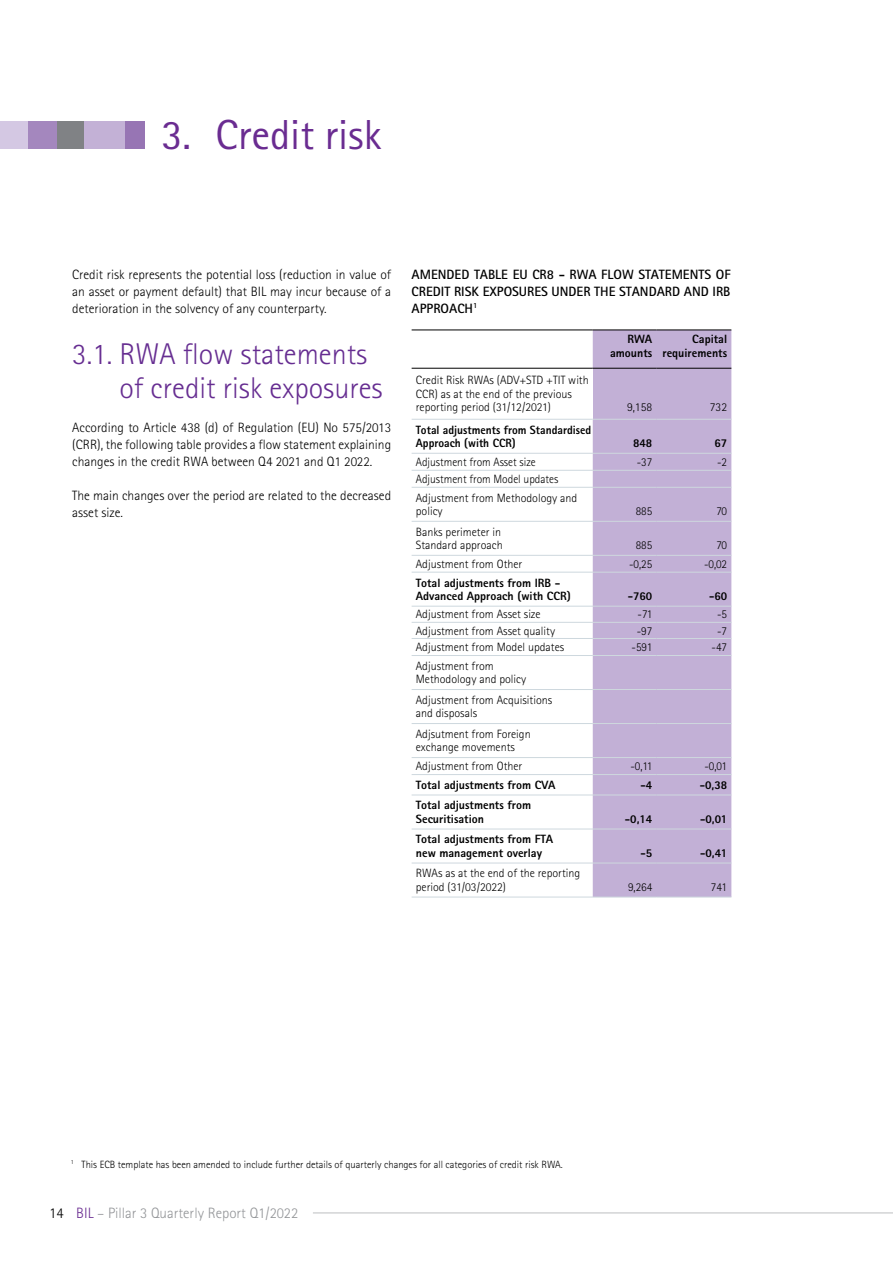
<style>
.page{position:relative;width:893px;height:1263px;background:#fff}
.page>*{position:absolute;margin:0;border:0;box-sizing:border-box;transform-origin:0 0}
.t1{font:42px "Rotis Sans Serif Std";color:#6a2c91}
.t2{font:300 30px/34px "Rotis Sans Serif Std";color:#662d91}
.t3{font:300 15px "Rotis Sans Serif Std";color:#939598}
.t4{font:300 15px "Rotis Sans Serif Std";color:#000}
.t5{font:300 13.5px/17px "Rotis Sans Serif Std";color:#000;text-align:justify}
.t6{font:700 13.5px/17px "Rotis Sans Serif Std";color:#000;text-align:justify}
.t7{font:300 12px/13.5px "Rotis Sans Serif Std";color:#000}
.t8{font:800 12px/13.5px "Rotis Sans Serif Std";color:#000}
.t9{font:300 12px/18.8px "Rotis Sans Serif Std";color:#000;scale:.96 1}
.t10{font:800 12px/13.5px "Rotis Sans Serif Std";color:#000;scale:.96 1}
.t11{font:300 10.5px "Rotis Sans Serif Std";color:#000}
.s1{color:#6a2c91}
</style>
<div class="page">
<hr style="left:313px;top:1212px;width:580px;height:1px;background:#bcbec0">
<div style="left:125px;top:121px;width:20px;height:28px;background:#9775b4"></div>
<div style="left:83px;top:121px;width:42px;height:28px;background:#c3b1d6"></div>
<div style="left:0;top:121px;width:28px;height:28px;background:#d4c8e3"></div>
<div style="left:28px;top:121px;width:29px;height:28px;background:#a487be"></div>
<div style="left:57px;top:121px;width:26px;height:28px;background:#808285"></div>
<svg style="left:412px;top:331px;width:181px;height:498px"></svg>
<div style="left:593px;top:331px;width:138px;height:566px;background:#c2b0d6"></div>
<div style="left:412px;top:368px;width:181px;height:51px;background:#fff"></div>
<hr style="left:412px;top:863px;width:181px;height:1px;background:#ced8de">
<hr style="left:593px;top:863px;width:64px;height:1px;background:#ced8de">
<hr style="left:657px;top:863px;width:74px;height:1px;background:#ced8de">
<hr style="left:412px;top:897px;width:181px;height:1px;background:#ced8de">
<hr style="left:593px;top:897px;width:64px;height:1px;background:#ced8de">
<hr style="left:657px;top:897px;width:74px;height:1px;background:#ced8de">
<hr style="left:412px;top:419px;width:181px;height:1px;background:#ced8de">
<hr style="left:593px;top:419px;width:64px;height:1px;background:#ced8de">
<hr style="left:657px;top:419px;width:74px;height:1px;background:#ced8de">
<hr style="left:412px;top:453px;width:181px;height:1px;background:#ced8de">
<hr style="left:593px;top:453px;width:64px;height:1px;background:#ced8de">
<hr style="left:657px;top:453px;width:74px;height:1px;background:#ced8de">
<hr style="left:412px;top:470px;width:181px;height:1px;background:#ced8de">
<hr style="left:593px;top:470px;width:64px;height:1px;background:#ced8de">
<hr style="left:657px;top:470px;width:74px;height:1px;background:#ced8de">
<hr style="left:412px;top:330px;width:181px;height:1px;background:#000">
<hr style="left:593px;top:330px;width:64px;height:1px;background:#000">
<hr style="left:657px;top:330px;width:74px;height:1px;background:#000">
<hr style="left:412px;top:368px;width:181px;height:1px;background:#000">
<hr style="left:593px;top:368px;width:64px;height:1px;background:#000">
<hr style="left:657px;top:368px;width:74px;height:1px;background:#000">
<hr style="left:412px;top:487px;width:181px;height:1px;background:#ced8de">
<hr style="left:593px;top:487px;width:64px;height:1px;background:#ced8de">
<hr style="left:657px;top:487px;width:74px;height:1px;background:#ced8de">
<hr style="left:412px;top:521px;width:181px;height:1px;background:#ced8de">
<hr style="left:593px;top:521px;width:64px;height:1px;background:#ced8de">
<hr style="left:657px;top:521px;width:74px;height:1px;background:#ced8de">
<hr style="left:412px;top:555px;width:181px;height:1px;background:#ced8de">
<hr style="left:593px;top:555px;width:64px;height:1px;background:#ced8de">
<hr style="left:657px;top:555px;width:74px;height:1px;background:#ced8de">
<hr style="left:412px;top:572px;width:181px;height:1px;background:#ced8de">
<hr style="left:593px;top:572px;width:64px;height:1px;background:#ced8de">
<hr style="left:657px;top:572px;width:74px;height:1px;background:#ced8de">
<hr style="left:412px;top:606px;width:181px;height:1px;background:#ced8de">
<hr style="left:593px;top:606px;width:64px;height:1px;background:#ced8de">
<hr style="left:657px;top:606px;width:74px;height:1px;background:#ced8de">
<hr style="left:412px;top:622px;width:181px;height:1px;background:#ced8de">
<hr style="left:412px;top:638px;width:181px;height:1px;background:#ced8de">
<hr style="left:412px;top:655px;width:181px;height:1px;background:#ced8de">
<hr style="left:412px;top:723px;width:181px;height:1px;background:#ced8de">
<hr style="left:412px;top:757px;width:181px;height:1px;background:#ced8de">
<hr style="left:593px;top:622px;width:64px;height:1px;background:#ced8de">
<hr style="left:657px;top:622px;width:74px;height:1px;background:#ced8de">
<hr style="left:593px;top:638px;width:64px;height:1px;background:#ced8de">
<hr style="left:657px;top:638px;width:74px;height:1px;background:#ced8de">
<hr style="left:593px;top:655px;width:64px;height:1px;background:#ced8de">
<hr style="left:657px;top:655px;width:74px;height:1px;background:#ced8de">
<hr style="left:593px;top:723px;width:64px;height:1px;background:#ced8de">
<hr style="left:657px;top:723px;width:74px;height:1px;background:#ced8de">
<hr style="left:593px;top:757px;width:64px;height:1px;background:#ced8de">
<hr style="left:657px;top:757px;width:74px;height:1px;background:#ced8de">
<hr style="left:412px;top:689px;width:181px;height:1px;background:#ced8de">
<hr style="left:593px;top:689px;width:64px;height:1px;background:#ced8de">
<hr style="left:657px;top:689px;width:74px;height:1px;background:#ced8de">
<hr style="left:412px;top:774px;width:181px;height:1px;background:#ced8de">
<hr style="left:593px;top:774px;width:64px;height:1px;background:#ced8de">
<hr style="left:657px;top:774px;width:74px;height:1px;background:#ced8de">
<hr style="left:412px;top:795px;width:181px;height:1px;background:#ced8de">
<hr style="left:593px;top:795px;width:64px;height:1px;background:#ced8de">
<hr style="left:657px;top:795px;width:74px;height:1px;background:#ced8de">
<hr style="left:412px;top:829px;width:181px;height:1px;background:#ced8de">
<hr style="left:593px;top:829px;width:64px;height:1px;background:#ced8de">
<hr style="left:657px;top:829px;width:74px;height:1px;background:#ced8de">
<h1 class="t1" style="left:162px;top:110px;width:221px">3. Credit risk</h1>
<p class="t5" style="left:72px;top:266px;width:320px">Credit risk represents the potential loss (reduction in value of an asset or payment default) that BIL may incur because of a deterioration in the solvency of any counterparty.</p>
<h2 class="t2" style="left:119px;top:337px;width:265px;text-indent:-47px">3.1. RWA flow statements of credit risk exposures</h2>
<p class="t5" style="left:72px;top:419px;width:320px">According to Article 438 (d) of Regulation (EU) No 575/2013 (CRR), the following table provides a flow statement explaining changes in the credit RWA between Q4 2021 and Q1 2022.</p>
<p class="t5" style="left:72px;top:487px;width:320px">The main changes over the period are related to the decreased asset size.</p>
<p class="t6" style="left:412px;top:265px;width:320px">AMENDED TABLE EU CR8 - RWA FLOW STATEMENTS OF CREDIT RISK EXPOSURES UNDER THE STANDARD AND IRB APPROACH<sup>1</sup></p>
<p class="t7" style="left:416px;top:374px;width:174px">Credit Risk RWAs (ADV+STD +TIT with<br>CCR) as at the end of the previous reporting period (31/12/2021)</p>
<p class="t10" style="left:416px;top:423px;width:184px">Total adjustments from Standardised<br>Approach (with CCR)</p>
<p class="t8" style="left:610px;top:332px;width:44px;text-align:right">RWA amounts</p>
<p class="t8" style="left:662px;top:332px;width:66px;text-align:right">Capital requirements</p>
<p class="t7" style="left:627px;top:401px;width:27px">9,158</p>
<p class="t7" style="left:710px;top:401px;width:19px">732</p>
<p class="t10" style="left:633px;top:436px;width:22px">848</p>
<p class="t10" style="left:714px;top:436px;width:15px">67</p>
<p class="t9" style="left:416px;top:453px;width:126px">Adjustment from Asset size</p>
<p class="t9" style="left:637px;top:453px;width:18px">-37</p>
<p class="t9" style="left:717px;top:453px;width:12px">-2</p>
<p class="t9" style="left:416px;top:470px;width:170px">Adjustment from Model updates<br>Adjustment from Methodology and</p>
<p class="t7" style="left:416px;top:505px;width:28px">policy</p>
<p class="t9" style="left:636px;top:502px;width:19px">885</p>
<p class="t9" style="left:716px;top:502px;width:13px">70</p>
<p class="t7" style="left:416px;top:525px;width:88px">Banks perimeter in<br>Standard approach</p>
<p class="t9" style="left:636px;top:536px;width:19px">885</p>
<p class="t9" style="left:716px;top:536px;width:13px">70</p>
<p class="t7" style="left:416px;top:557px;width:108px">Adjustment from Other</p>
<p class="t9" style="left:629px;top:555px;width:26px">-0,25</p>
<p class="t9" style="left:704px;top:555px;width:25px">-0,02</p>
<p class="t8" style="left:416px;top:576px;width:157px">Total adjustments from IRB -<br>Advanced Approach (with CCR)</p>
<p class="t10" style="left:628px;top:589px;width:27px">-760</p>
<p class="t10" style="left:709px;top:589px;width:20px">-60</p>
<p class="t7" style="left:416px;top:608px;width:126px">Adjustment from Asset size</p>
<p class="t9" style="left:638px;top:605px;width:17px">-71</p>
<p class="t9" style="left:717px;top:605px;width:12px">-5</p>
<p class="t7" style="left:416px;top:624px;width:141px">Adjustment from Asset quality</p>
<p class="t9" style="left:637px;top:621px;width:18px">-97</p>
<p class="t9" style="left:717px;top:621px;width:12px">-7</p>
<p class="t7" style="left:416px;top:640px;width:150px">Adjustment from Model updates</p>
<p class="t9" style="left:632px;top:638px;width:23px">-591</p>
<p class="t9" style="left:712px;top:638px;width:18px">-47</p>
<p class="t7" style="left:416px;top:659px;width:112px">Adjustment from<br>Methodology and policy</p>
<p class="t7" style="left:416px;top:693px;width:138px">Adjustment from Acquisitions and disposals</p>
<p class="t7" style="left:416px;top:727px;width:116px">Adjsutment from Foreign exchange movements</p>
<p class="t7" style="left:416px;top:760px;width:108px">Adjustment from Other</p>
<p class="t9" style="left:630px;top:757px;width:24px">-0,11</p>
<p class="t9" style="left:704px;top:757px;width:25px">-0,01</p>
<p class="t8" style="left:416px;top:778px;width:141px">Total adjustments from CVA</p>
<p class="t10" style="left:641px;top:778px;width:14px">-4</p>
<p class="t10" style="left:700px;top:778px;width:30px">-0,38</p>
<p class="t8" style="left:416px;top:798px;width:117px">Total adjustments from<br>Securitisation</p>
<p class="t10" style="left:625px;top:812px;width:30px">-0,14</p>
<p class="t10" style="left:700px;top:812px;width:30px">-0,01</p>
<p class="t8" style="left:416px;top:832px;width:139px">Total adjustments from FTA new management overlay</p>
<p class="t7" style="left:416px;top:867px;width:166px">RWAs as at the end of the reporting period (31/03/2022)</p>
<p class="t10" style="left:641px;top:846px;width:14px">-5</p>
<p class="t10" style="left:700px;top:846px;width:30px">-0,41</p>
<p class="t9" style="left:628px;top:878px;width:27px">9,264</p>
<p class="t9" style="left:711px;top:878px;width:18px">741</p>
<p class="t11" style="left:71px;top:1158px;width:493px"><sup>1</sup> This ECB template has been amended to include further details of quarterly changes for all categories of credit risk RWA.</p>
<p class="t4" style="left:49px;top:1204px;width:16px">14</p>
<p class="t3" style="left:76px;top:1204px;width:223px"><span class="s1">BIL</span> – Pillar 3 Quarterly Report Q1/2022</p>
</div>
